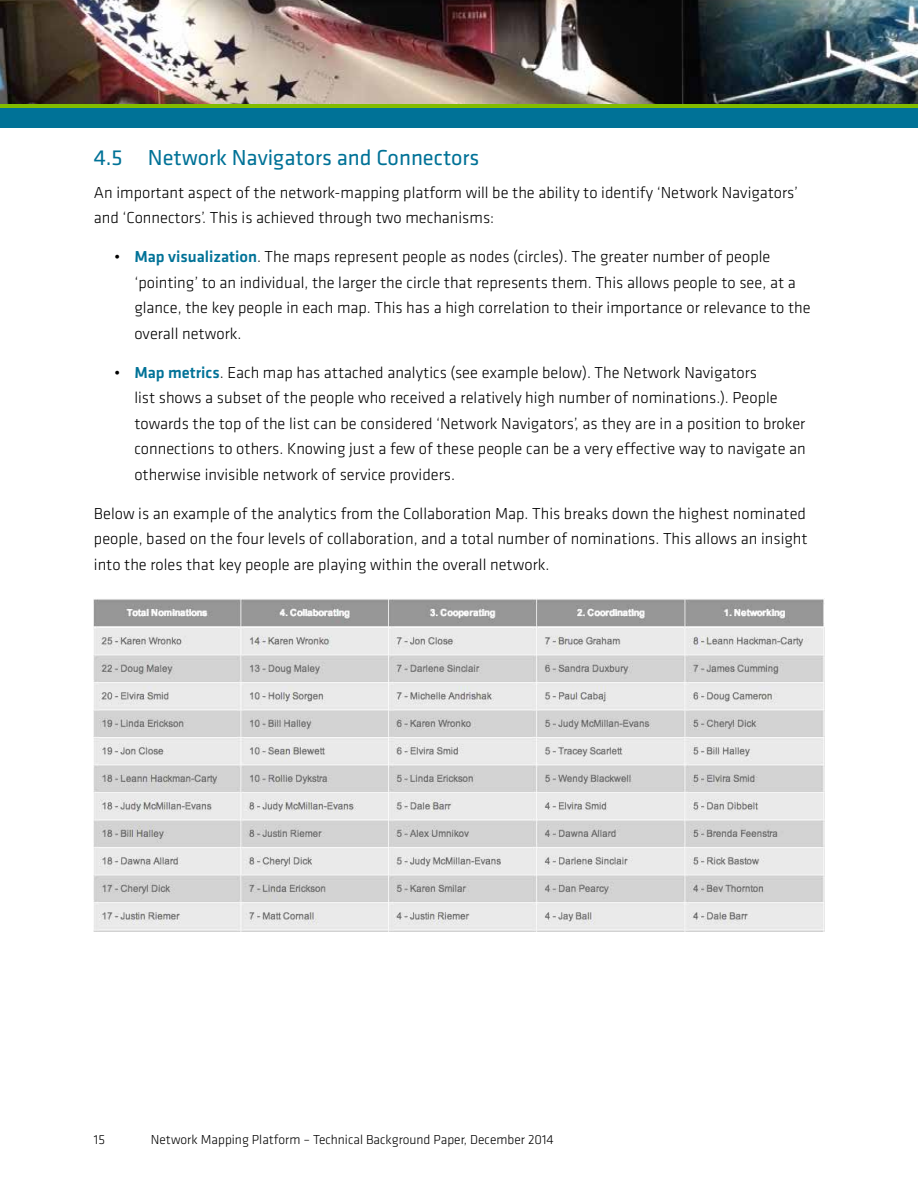
<style>
.page{position:relative;width:918px;height:1188px;background:#fff}
.page>*{position:absolute;margin:0;border:0;box-sizing:border-box;transform-origin:0 0}
.t1{font:22.5px "Klavika";color:#007297}
.t2{font:300 16.5px/25.5px "Klavika";color:#000}
.t3{font:300 13.5px "Klavika";color:#000}
.s1{font-weight:500;color:#007297}
</style>
<div class="page">
<img style="left:0;top:0;width:918px;height:104px">
<svg style="left:0;top:104px;width:918px;height:5px;background:#68ad1e"></svg>
<div style="left:0;top:109px;width:918px;height:19px;background:#007297"></div>
<img style="left:94px;top:599px;width:730px;height:332px">
<h1 class="t1" style="left:94px;top:143px;width:387px">4.5 Network Navigators and Connectors</h1>
<p class="t2" style="left:94px;top:179px;width:705px">An important aspect of the network-mapping platform will be the ability to identify ‘Network Navigators’ and ‘Connectors’. This is achieved through two mechanisms:</p>
<p class="t2" style="left:134px;top:244px;width:678px;text-indent:-20px">• <span class="s1">Map visualization</span>. The maps represent people as nodes (circles). The greater number of people ‘pointing’ to an individual, the larger the circle that represents them. This allows people to see, at a glance, the key people in each map. This has a high correlation to their importance or relevance to the overall network.</p>
<p class="t2" style="left:134px;top:359px;width:673px;text-indent:-20px">• <span class="s1">Map metrics</span>. Each map has attached analytics (see example below). The Network Navigators<br>list shows a subset of the people who received a relatively high number of nominations.). People towards the top of the list can be considered ‘Network Navigators’, as they are in a position to broker connections to others. Knowing just a few of these people can be a very effective way to navigate an otherwise invisible network of service providers.</p>
<p class="t2" style="left:94px;top:500px;width:715px;text-align:justify">Below is an example of the analytics from the Collaboration Map. This breaks down the highest nominated people, based on the four levels of collaboration, and a total number of nominations. This allows an insight into the roles that key people are playing within the overall network.</p>
<p class="t3" style="left:94px;top:1132px;width:13px">15</p>
<p class="t3" style="left:151px;top:1132px;width:404px">Network Mapping Platform – Technical Background Paper, December 2014</p>
</div>
